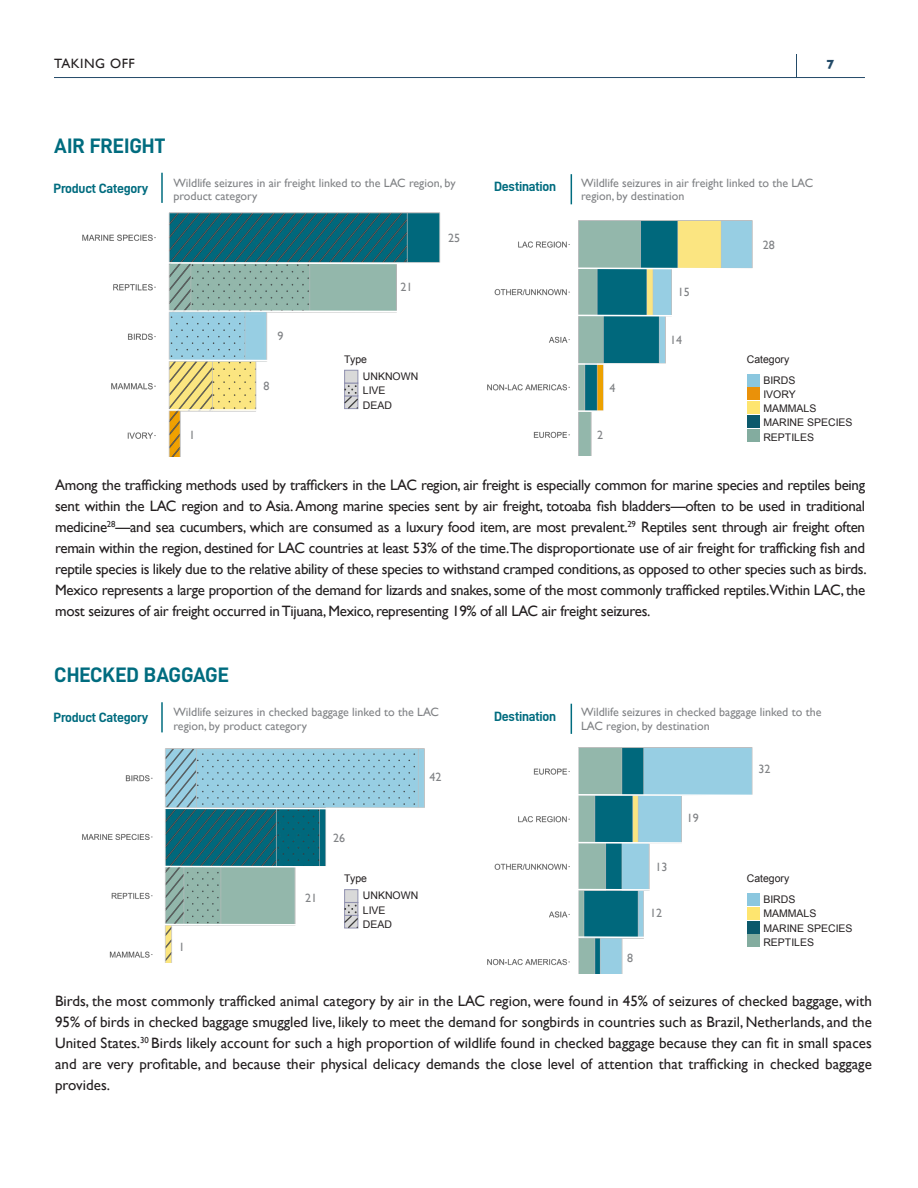
<style>
.page{position:relative;width:918px;height:1188px;background:#fff}
.page>*{position:absolute;margin:0;border:0;box-sizing:border-box;transform-origin:0 0}
.Sub_Heading{font:21px "D DIN Bold";letter-spacing:-.005em;color:#006c7f}
.t1{font:15px/21px "Gill Sans";letter-spacing:-.02em;color:#231f20;text-align:justify}
.Graph_Title{font:13.5px "D DIN Bold";letter-spacing:-.02em;color:#006c7f}
.t2{font:13.5px "Gill Sans";letter-spacing:.04em;color:#231f20}
.t3{font:700 13.5px "Gill Sans";color:#234a68}
.t4{font:12px/13.5px "Gill Sans";color:#808285}
.t5{font:10.5px "Arial";color:#231f20}
</style>
<div class="page">
<hr style="left:54px;top:77px;width:811px;height:1px;background:#234a68">
<svg style="left:796px;top:54px;width:1px;height:23px"></svg>
<img style="left:82px;top:748px;width:343px;height:215px">
<svg style="left:158px;top:807px;width:267px;height:3px"></svg>
<svg style="left:139px;top:865px;width:286px;height:4px"></svg>
<img style="left:487px;top:747px;width:272px;height:227px">
<svg style="left:576px;top:793px;width:183px;height:4px"></svg>
<svg style="left:575px;top:841px;width:184px;height:4px"></svg>
<svg style="left:575px;top:888px;width:184px;height:4px"></svg>
<svg style="left:573px;top:936px;width:175px;height:3px"></svg>
<div style="left:748px;top:894px;width:12px;height:12px;background:#8bc7df"></div>
<div style="left:748px;top:907px;width:12px;height:13px;background:#fee56f"></div>
<div style="left:748px;top:935px;width:12px;height:12px;background:#83ac9f"></div>
<div style="left:748px;top:921px;width:12px;height:12px;background:#0b596c"></div>
<svg style="left:344px;top:903px;width:14px;height:2px"></svg>
<div style="left:344px;top:889px;width:14px;height:14px;background:#d9d9d9;border:1px solid #9091af"></div>
<svg style="left:94px;top:905px;width:331px;height:24px"></svg>
<img style="left:82px;top:212px;width:359px;height:244px">
<img style="left:487px;top:220px;width:273px;height:235px">
<svg style="left:575px;top:267px;width:185px;height:3px"></svg>
<svg style="left:575px;top:314px;width:185px;height:4px"></svg>
<svg style="left:575px;top:363px;width:185px;height:3px"></svg>
<svg style="left:573px;top:410px;width:175px;height:3px"></svg>
<svg style="left:156px;top:261px;width:336px;height:4px"></svg>
<svg style="left:137px;top:309px;width:304px;height:4px"></svg>
<svg style="left:91px;top:359px;width:336px;height:3px"></svg>
<svg style="left:93px;top:408px;width:220px;height:4px"></svg>
<div style="left:748px;top:374px;width:12px;height:12px;background:#8bc7df"></div>
<div style="left:748px;top:402px;width:12px;height:12px;background:#fee56f"></div>
<div style="left:748px;top:429px;width:12px;height:12px;background:#83ac9f"></div>
<div style="left:748px;top:388px;width:12px;height:12px;background:#ea9109"></div>
<div style="left:748px;top:415px;width:12px;height:12px;background:#0b596c"></div>
<svg style="left:344px;top:383px;width:14px;height:2px"></svg>
<div style="left:344px;top:370px;width:14px;height:13px;background:#d9d9d9;border:1px solid #9091af"></div>
<svg style="left:343px;top:385px;width:16px;height:25px"></svg>
<hr style="left:161px;top:173px;width:2px;height:30px;background:#006c7f">
<hr style="left:571px;top:174px;width:1px;height:30px;background:#006c7f">
<hr style="left:161px;top:702px;width:2px;height:30px;background:#006c7f">
<hr style="left:571px;top:704px;width:1px;height:30px;background:#006c7f">
<p class="t2" style="left:54px;top:55px;width:82px">TAKING OFF</p>
<p class="t3" style="left:827px;top:54px;width:10px">7</p>
<p class="Sub_Heading" style="left:54px;top:134px;width:112px">AIR FREIGHT</p>
<p class="Graph_Title" style="left:54px;top:181px;width:96px">Product Category</p>
<p class="t4" style="left:173px;top:176px;width:284px">Wildlife seizures in air freight linked to the LAC region, by</p>
<p class="Graph_Title" style="left:494px;top:179px;width:64px">Destination</p>
<p class="t4" style="left:173px;top:190px;width:85px">product category</p>
<p class="t4" style="left:189px;top:429px;width:7px">1</p>
<p class="t4" style="left:278px;top:330px;width:7px">9</p>
<p class="t4" style="left:264px;top:379px;width:7px">8</p>
<p class="t4" style="left:400px;top:280px;width:13px">21</p>
<p class="t5" style="left:344px;top:352px;width:24px">Type</p>
<p class="t5" style="left:363px;top:369px;width:57px">UNKNOWN</p>
<p class="t5" style="left:363px;top:384px;width:24px">LIVE</p>
<p class="t5" style="left:363px;top:398px;width:31px">DEAD</p>
<p class="t4" style="left:448px;top:231px;width:13px">25</p>
<p class="t4" style="left:581px;top:176px;width:234px">Wildlife seizures in air freight linked to the LAC region, by destination</p>
<p class="t4" style="left:610px;top:381px;width:7px">4</p>
<p class="t4" style="left:597px;top:429px;width:7px">2</p>
<p class="t4" style="left:678px;top:286px;width:13px">15</p>
<p class="t4" style="left:670px;top:333px;width:13px">14</p>
<p class="t4" style="left:763px;top:238px;width:13px">28</p>
<p class="t5" style="left:747px;top:352px;width:44px">Category</p>
<p class="t5" style="left:763px;top:373px;width:34px">BIRDS</p>
<p class="t5" style="left:763px;top:387px;width:34px">IVORY</p>
<p class="t5" style="left:763px;top:402px;width:55px">MAMMALS</p>
<p class="t5" style="left:763px;top:416px;width:91px">MARINE SPECIES</p>
<p class="t5" style="left:763px;top:430px;width:52px">REPTILES</p>
<p class="t1" style="left:55px;top:475px;width:813px">Among the trafficking methods used by traffickers in the LAC region, air freight is especially common for marine species and reptiles being sent within the LAC region and to Asia. Among marine species sent by air freight, totoaba fish bladders—often to be used in traditional medicine<sup>28</sup>—and sea cucumbers, which are consumed as a luxury food item, are most prevalent.<sup>29</sup> Reptiles sent through air freight often remain within the region, destined for LAC countries at least 53% of the time.The disproportionate use of air freight for trafficking fish and reptile species is likely due to the relative ability of these species to withstand cramped conditions, as opposed to other species such as birds.<br>Mexico represents a large proportion of the demand for lizards and snakes, some of the most commonly trafficked reptiles.Within LAC, the most seizures of air freight occurred in Tijuana, Mexico, representing 19% of all LAC air freight seizures.</p>
<p class="Sub_Heading" style="left:54px;top:663px;width:176px">CHECKED BAGGAGE</p>
<p class="Graph_Title" style="left:54px;top:710px;width:96px">Product Category</p>
<p class="t4" style="left:173px;top:706px;width:267px">Wildlife seizures in checked baggage linked to the LAC</p>
<p class="Graph_Title" style="left:494px;top:709px;width:64px">Destination</p>
<p class="t4" style="left:173px;top:719px;width:135px">region, by product category</p>
<p class="t4" style="left:179px;top:940px;width:7px">1</p>
<p class="t4" style="left:430px;top:770px;width:13px">42</p>
<p class="t4" style="left:305px;top:891px;width:13px">21</p>
<p class="t4" style="left:333px;top:831px;width:13px">26</p>
<p class="t5" style="left:344px;top:872px;width:24px">Type</p>
<p class="t5" style="left:363px;top:889px;width:57px">UNKNOWN</p>
<p class="t5" style="left:363px;top:903px;width:24px">LIVE</p>
<p class="t5" style="left:363px;top:917px;width:31px">DEAD</p>
<p class="t4" style="left:581px;top:706px;width:242px">Wildlife seizures in checked baggage linked to the<br>LAC region, by destination</p>
<p class="t4" style="left:627px;top:951px;width:7px">8</p>
<p class="t4" style="left:655px;top:860px;width:13px">13</p>
<p class="t4" style="left:650px;top:907px;width:13px">12</p>
<p class="t4" style="left:687px;top:811px;width:13px">19</p>
<p class="t4" style="left:758px;top:762px;width:14px">32</p>
<p class="t5" style="left:747px;top:872px;width:44px">Category</p>
<p class="t5" style="left:763px;top:893px;width:34px">BIRDS</p>
<p class="t5" style="left:763px;top:907px;width:55px">MAMMALS</p>
<p class="t5" style="left:763px;top:921px;width:91px">MARINE SPECIES</p>
<p class="t5" style="left:763px;top:935px;width:52px">REPTILES</p>
<p class="t1" style="left:55px;top:991px;width:818px">Birds, the most commonly trafficked animal category by air in the LAC region, were found in 45% of seizures of checked baggage, with 95% of birds in checked baggage smuggled live, likely to meet the demand for songbirds in countries such as Brazil, Netherlands, and the United States.<sup>30</sup> Birds likely account for such a high proportion of wildlife found in checked baggage because they can fit in small spaces and are very profitable, and because their physical delicacy demands the close level of attention that trafficking in checked baggage provides.</p>
</div>
